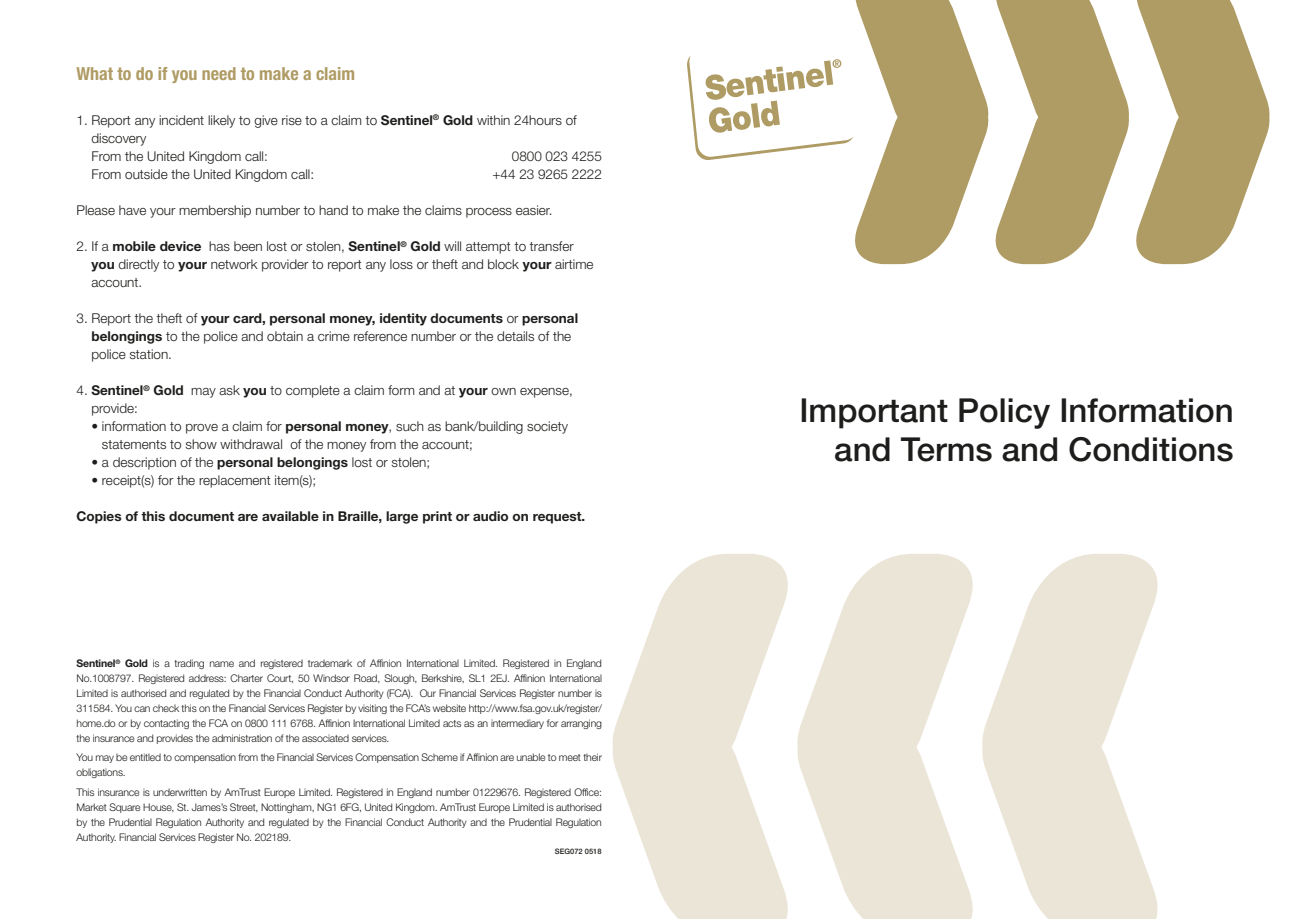
<style>
.page{position:relative;width:1289px;height:919px;background:#fff}
.page>*{position:absolute;margin:0;border:0;box-sizing:border-box;transform-origin:0 0}
.t1{font:500 33px/39.6px "Helvetica Neue";color:#1d1d1b;text-align:right}
.t2{font:700 condensed 18px "Helvetica Neue";color:#af9b64}
.t3{font:300 13.5px/18px "Helvetica Neue";color:#1d1d1b}
.t4{font:700 13.5px "Helvetica Neue";color:#1d1d1b}
.t5{font:300 10.5px/15px "Helvetica Neue";letter-spacing:-.02em;color:#1d1d1b;text-align:justify}
.t6{font:500 7.5px "Helvetica Neue";color:#1d1d1b}
.s1{font-weight:700}
</style>
<div class="page">
<svg style="left:612px;top:554px;width:546px;height:364px"></svg>
<svg style="left:687px;top:0;width:583px;height:264px"></svg>
<h2 class="t2" style="left:77px;top:63px;width:280px">What to do if you need to make a claim</h2>
<p class="t3" style="left:91px;top:111px;width:487px;text-indent:-15px">1. Report any incident likely to give rise to a claim to <span class="s1">Sentinel</span><sup>®</sup> <span class="s1">Gold</span> within 24hours of discovery<br>From the United Kingdom call:</p>
<p class="t3" style="left:512px;top:147px;width:92px">0800 023 4255</p>
<p class="t3" style="left:91px;top:165px;width:224px">From outside the United Kingdom call:</p>
<p class="t3" style="left:492px;top:165px;width:111px">+44 23 9265 2222</p>
<p class="t3" style="left:77px;top:201px;width:477px">Please have your membership number to hand to make the claims process easier.</p>
<p class="t3" style="left:91px;top:237px;width:503px;text-indent:-15px">2. If a <span class="s1">mobile device</span> has been lost or stolen, <span class="s1">Sentinel</span><sup>®</sup> <span class="s1">Gold</span> will attempt to transfer <span class="s1">you</span> directly to <span class="s1">your</span> network provider to report any loss or theft and block <span class="s1">your</span> airtime account.</p>
<p class="t3" style="left:91px;top:309px;width:488px;text-indent:-15px">3. Report the theft of <span class="s1">your card, personal money, identity documents</span> or <span class="s1">personal belongings</span> to the police and obtain a crime reference number or the details of the police station.</p>
<p class="t3" style="left:91px;top:381px;width:483px;text-indent:-15px">4. <span class="s1">Sentinel</span><sup>®</sup> <span class="s1">Gold</span> may ask <span class="s1">you</span> to complete a claim form and at <span class="s1">your</span> own expense, provide:</p>
<p class="t3" style="left:102px;top:417px;width:467px;text-indent:-11px">• information to prove a claim for <span class="s1">personal money</span>, such as bank/building society statements to show withdrawal of the money from the account;</p>
<p class="t3" style="left:91px;top:453px;width:340px">• a description of the <span class="s1">personal belongings</span> lost or stolen;</p>
<p class="t3" style="left:91px;top:471px;width:226px">• receipt(s) for the replacement item(s);</p>
<p class="t4" style="left:77px;top:508px;width:510px">Copies of this document are available in Braille, large print or audio on request.</p>
<p class="t5" style="left:77px;top:655px;width:527px"><span class="s1">Sentinel</span><sup>®</sup> <span class="s1">Gold</span> is a trading name and registered trademark of Affinion International Limited. Registered in England No.1008797. Registered address: Charter Court, 50 Windsor Road, Slough, Berkshire, SL1 2EJ. Affinion International Limited is authorised and regulated by the Financial Conduct Authority (FCA). Our Financial Services Register number is 311584. You can check this on the Financial Services Register by visiting the FCA’s website http://www.fsa.gov.uk/register/ home.do or by contacting the FCA on 0800 111 6768. Affinion International Limited acts as an intermediary for arranging the insurance and provides the administration of the associated services.</p>
<p class="t5" style="left:77px;top:749px;width:527px">You may be entitled to compensation from the Financial Services Compensation Scheme if Affinion are unable to meet their obligations.</p>
<p class="t5" style="left:77px;top:784px;width:527px">This insurance is underwritten by AmTrust Europe Limited. Registered in England number 01229676. Registered Office:<br>Market Square House, St. James’s Street, Nottingham, NG1 6FG, United Kingdom. AmTrust Europe Limited is authorised by the Prudential Regulation Authority and regulated by the Financial Conduct Authority and the Prudential Regulation Authority. Financial Services Register No. 202189.</p>
<p class="t6" style="left:555px;top:846px;width:48px">SEG072 0518</p>
<h1 class="t1" style="left:799px;top:390px;width:436px">Important Policy Information and Terms and Conditions</h1>
</div>
